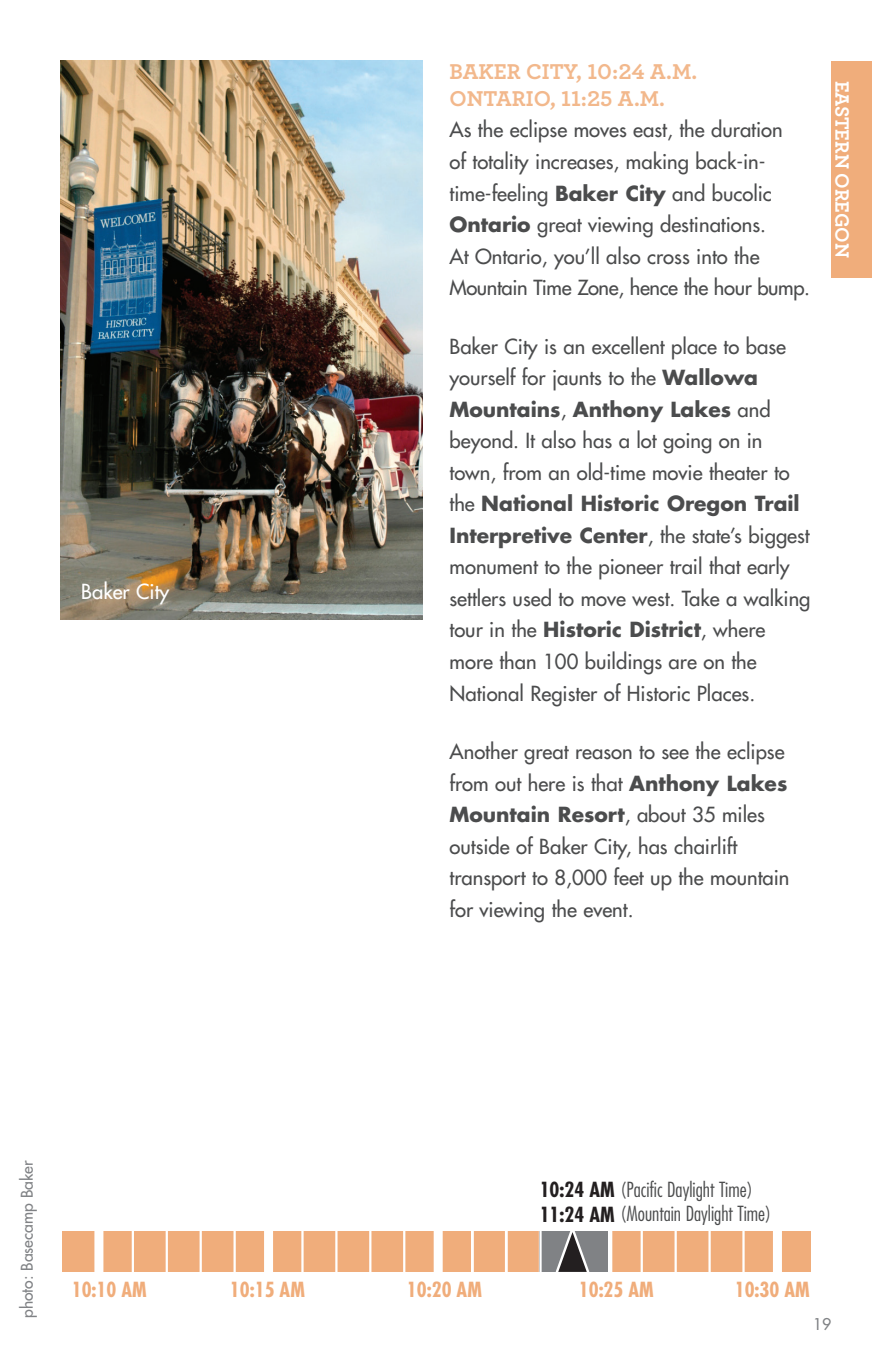
<style>
.page{position:relative;width:872px;height:1358px;background:#fff}
.page>*{position:absolute;margin:0;border:0;box-sizing:border-box;transform-origin:0 0}
.t1{font:700 22.5px/27px "Archer";color:#f2b88c}
.t2{font:20.25px/31.5px "Futura";color:#4b4c4d}
.t3{font:300 condensed 20.25px/24.3px "Futura";color:#4b4c4d}
.t4{font:700 condensed 20.25px "Futura";color:#f0ad7b}
.t5{font:700 20.25px "Archer";color:#fff}
.t6{font:20.25px "Futura";color:#fff}
.t7{font:15.75px "Futura";color:#808285}
.s1{font-weight:700}
.s2{font-weight:700;color:#231f20}
</style>
<div class="page">
<div style="left:830px;top:61px;width:41px;height:217px;background:#f0ad7b"></div>
<img style="left:61px;top:61px;width:361px;height:558px">
<div style="left:62px;top:1230px;width:747px;height:41px;background:#f0ad7b"></div>
<hr style="left:132px;top:1224px;width:2px;height:55px;background:#fff">
<hr style="left:165px;top:1224px;width:3px;height:55px;background:#fff">
<hr style="left:199px;top:1224px;width:3px;height:55px;background:#fff">
<hr style="left:233px;top:1224px;width:3px;height:55px;background:#fff">
<hr style="left:301px;top:1224px;width:2px;height:55px;background:#fff">
<hr style="left:335px;top:1224px;width:2px;height:55px;background:#fff">
<hr style="left:369px;top:1224px;width:2px;height:55px;background:#fff">
<hr style="left:403px;top:1224px;width:2px;height:55px;background:#fff">
<hr style="left:470px;top:1224px;width:3px;height:55px;background:#fff">
<hr style="left:504px;top:1224px;width:3px;height:55px;background:#fff">
<hr style="left:640px;top:1224px;width:2px;height:55px;background:#fff">
<hr style="left:674px;top:1224px;width:2px;height:55px;background:#fff">
<hr style="left:708px;top:1224px;width:2px;height:55px;background:#fff">
<hr style="left:742px;top:1224px;width:2px;height:55px;background:#fff">
<div style="left:94px;top:1224px;width:9px;height:55px;background:#fff"></div>
<div style="left:264px;top:1224px;width:9px;height:55px;background:#fff"></div>
<div style="left:433px;top:1224px;width:9px;height:55px;background:#fff"></div>
<svg style="left:603px;top:1230px;width:9px;height:42px"></svg>
<div style="left:772px;top:1224px;width:9px;height:55px;background:#fff"></div>
<div style="left:538px;top:1230px;width:69px;height:41px;background:#808285"></div>
<hr style="left:539px;top:1224px;width:2px;height:55px;background:#fff">
<svg style="left:555px;top:1230px;width:34px;height:42px"></svg>
<p class="t6" style="left:81px;top:578px;width:90px">Baker City</p>
<p class="t1" style="left:449px;top:56px;width:249px">BAKER CITY, 10:24 A.M.<br>ONTARIO, 11:25 A.M.</p>
<p class="t2" style="left:449px;top:114px;width:362px">As the eclipse moves east, the duration<br>of totality increases, making back-in&shy;time-feeling <span class="s1">Baker City</span> and bucolic <span class="s1">Ontario</span> great viewing destinations.<br>At Ontario, you’ll also cross into the Mountain Time Zone, hence the hour bump.</p>
<p class="t2" style="left:449px;top:330px;width:362px">Baker City is an excellent place to base yourself for jaunts to the <span class="s1">Wallowa Mountains</span>, <span class="s1">Anthony Lakes</span> and beyond. It also has a lot going on in town, from an old-time movie theater to the <span class="s1">National Historic Oregon Trail Interpretive Center</span>, the state’s biggest monument to the pioneer trail that early settlers used to move west. Take a walking tour in the <span class="s1">Historic District</span>, where more than 100 buildings are on the National Register of Historic Places.</p>
<p class="t2" style="left:449px;top:735px;width:341px">Another great reason to see the eclipse from out here is that <span class="s1">Anthony Lakes Mountain Resort</span>, about 35 miles outside of Baker City, has chairlift transport to 8,000 feet up the mountain for viewing the event.</p>
<p class="t5" style="left:857px;top:81px;width:178px;rotate:90deg">EASTERN OREGON</p>
<p class="t7" style="left:17px;top:1317px;width:159px;rotate:-90deg">photo: Basecamp Baker</p>
<p class="t3" style="left:539px;top:1176px;width:233px"><span class="s2">10:24 AM</span> (Pacific Daylight Time)<br><span class="s2">11:24 AM</span> (Mountain Daylight Time)</p>
<p class="t4" style="left:72px;top:1276px;width:76px">10:10 AM</p>
<p class="t4" style="left:230px;top:1276px;width:76px">10:15 AM</p>
<p class="t4" style="left:407px;top:1276px;width:76px">10:20 AM</p>
<p class="t4" style="left:578px;top:1276px;width:76px">10:25 AM</p>
<p class="t4" style="left:734px;top:1276px;width:76px">10:30 AM</p>
<p class="t7" style="left:812px;top:1313px;width:20px">19</p>
</div>
